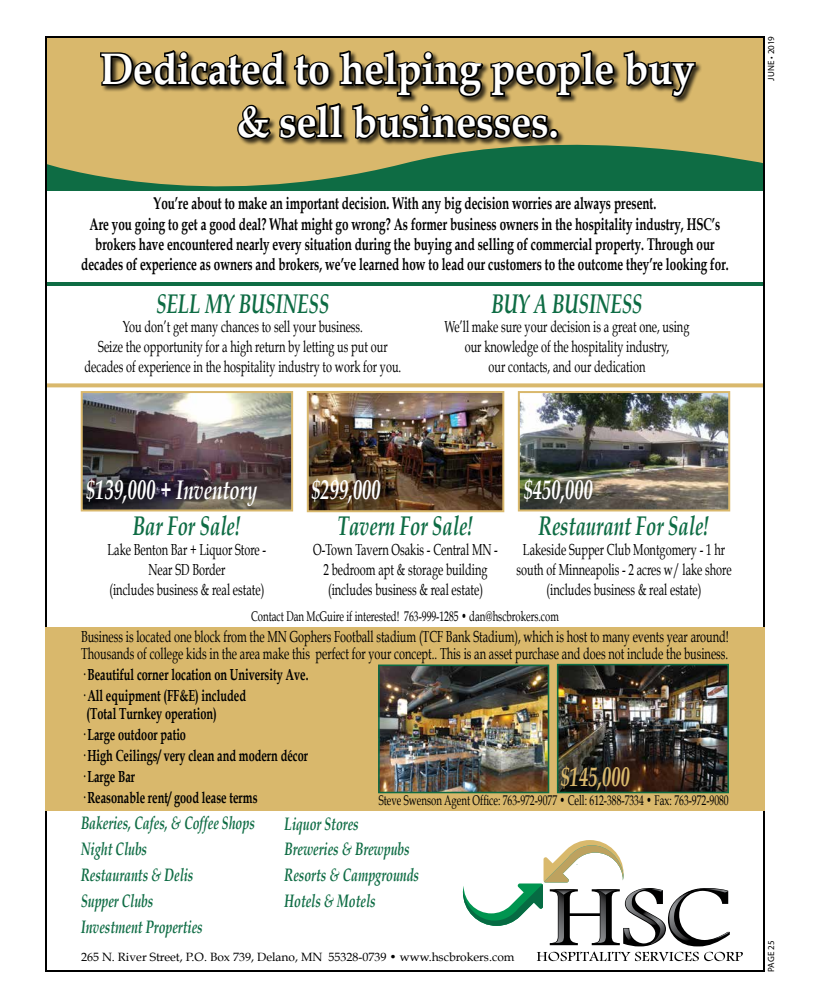
<style>
.page{position:relative;width:819px;height:1008px;background:#fff}
.page>*{position:absolute;margin:0;border:0;box-sizing:border-box;transform-origin:0 0}
.t1{font:700 44px/52.9px "Book Antiqua";color:#fff;text-align:center;scale:.9 1}
.t2{font:italic 700 27px "Book Antiqua";color:#0e6c44;scale:.69 1}
.t3{font:italic 700 27px "Book Antiqua";color:#fff;scale:.69 1}
.t4{font:italic 700 27px "Book Antiqua";color:#d9b86c;scale:.69 1}
.t5{font:italic 700 18px/26px "Book Antiqua";color:#0e6c44;scale:.69 1}
.t6{font:700 17px/20.4px "Book Antiqua";color:#000;text-align:center;scale:.69 1}
.t7{font:16px/20px "Book Antiqua";color:#000;text-align:center;scale:.69 1}
.t8{font:700 16px/21px "Book Antiqua";color:#000;scale:.69 1}
.t9{font:14px "Book Antiqua";color:#000;scale:.69 1}
.t10{font:12px "Book Antiqua";color:#000}
.t11{font:9px "Myriad Pro";color:#000}
</style>
<div class="page">
<svg style="left:48px;top:39px;width:714px;height:152px;background:#b3a964"></svg>
<svg style="left:622px;top:49px;width:75px;height:142px;background:#79834e"></svg>
<svg style="left:98px;top:39px;width:518px;height:388px"></svg>
<svg style="left:537px;top:952px;width:206px;height:9px"></svg>
<svg style="left:463px;top:840px;width:267px;height:106px"></svg>
<hr style="left:46px;top:282px;width:719px;height:4px;background:#0e6c44">
<svg style="left:48px;top:383px;width:714px;height:4px;background:#dcbf7a"></svg>
<img style="left:84px;top:394px;width:206px;height:114px">
<div style="left:81px;top:391px;width:212px;height:120px;border:2px solid #d9b86c"></div>
<img style="left:521px;top:394px;width:206px;height:114px">
<div style="left:518px;top:391px;width:212px;height:120px;border:2px solid #d9b86c"></div>
<img style="left:310px;top:394px;width:191px;height:115px">
<div style="left:307px;top:391px;width:197px;height:121px;border:2px solid #d9b86c"></div>
<div style="left:45px;top:627px;width:720px;height:183px;background:#d9b86c"></div>
<img style="left:381px;top:668px;width:165px;height:122px">
<div style="left:378px;top:665px;width:171px;height:128px;border:2px solid #0e6c44"></div>
<img style="left:560px;top:667px;width:166px;height:123px">
<div style="left:557px;top:664px;width:172px;height:129px;border:2px solid #0e6c44"></div>
<h1 class="t1" style="left:100px;top:43px;width:662px">Dedicated to helping people buy &amp; sell businesses.</h1>
<p class="t6" style="left:81px;top:193px;width:940px">You’re about to make an important decision. With any big decision worries are always present.<br>Are you going to get a good deal? What might go wrong? As former business owners in the hospitality industry, HSC’s brokers have encountered nearly every situation during the buying and selling of commercial property. Through our decades of experience as owners and brokers, we’ve learned how to lead our customers to the outcome they’re looking for.</p>
<h2 class="t2" style="left:157px;top:285px;width:252px">SELL MY BUSINESS</h2>
<p class="t7" style="left:85px;top:317px;width:461px">You don’t get many chances to sell your business.<br>Seize the opportunity for a high return by letting us put our decades of experience in the hospitality industry to work for you.</p>
<h2 class="t2" style="left:491px;top:285px;width:221px">BUY A BUSINESS</h2>
<p class="t7" style="left:445px;top:317px;width:356px">We’ll make sure your decision is a great one, using our knowledge of the hospitality industry,<br>our contacts, and our dedication</p>
<p class="t11" style="left:765px;top:81px;width:46px;rotate:-90deg">JUNE • 2019</p>
<h2 class="t3" style="left:86px;top:471px;width:249px">$139,000 + Inventory</h2>
<h2 class="t3" style="left:311px;top:471px;width:102px">$299,000</h2>
<h2 class="t3" style="left:524px;top:471px;width:102px">$450,000</h2>
<h2 class="t2" style="left:133px;top:508px;width:158px">Bar For Sale!</h2>
<p class="t7" style="left:108px;top:540px;width:232px">Lake Benton Bar + Liquor Store -<br>Near SD Border<br>(includes business &amp; real estate)</p>
<h2 class="t2" style="left:539px;top:508px;width:249px">Restaurant For Sale!</h2>
<p class="t7" style="left:516px;top:540px;width:313px">Lakeside Supper Club Montgomery - 1 hr south of Minneapolis - 2 acres w/ lake shore (includes business &amp; real estate)</p>
<p class="t9" style="left:251px;top:608px;width:448px">Contact Dan McGuire if interested! 763-999-1285 • dan@hscbrokers.com</p>
<h2 class="t2" style="left:338px;top:508px;width:198px">Tavern For Sale!</h2>
<p class="t7" style="left:313px;top:540px;width:269px">O-Town Tavern Osakis - Central MN -<br>2 bedroom apt &amp; storage building (includes business &amp; real estate)</p>
<p class="t7" style="left:81px;top:628px;width:941px;line-height:17px;text-align:left">Business is located one block from the MN Gophers Football stadium (TCF Bank Stadium), which is host to many events year around!<br>Thousands of college kids in the area make this perfect for your concept.. This is an asset purchase and does not include the business.</p>
<p class="t8" style="left:81px;top:664px;width:331px">· Beautiful corner location on University Ave. · All equipment (FF&amp;E) included</p>
<p class="t8" style="left:81px;top:703px;width:331px;text-indent:5px">(Total Turnkey operation)<br>· Large outdoor patio<br>· High Ceilings/ very clean and modern décor · Large Bar<br>· Reasonable rent/ good lease terms</p>
<h2 class="t4" style="left:561px;top:758px;width:102px">$145,000</h2>
<p class="t9" style="left:379px;top:792px;width:509px">Steve Swenson Agent Office: 763-972-9077 • Cell: 612-388-7334 • Fax: 763-972-9080</p>
<p class="t5" style="left:81px;top:810px;width:253px">Bakeries, Cafes, &amp; Coffee Shops<br>Night Clubs<br>Restaurants &amp; Delis<br>Supper Clubs<br>Investment Properties</p>
<p class="t5" style="left:285px;top:810px;width:197px">Liquor Stores<br>Breweries &amp; Brewpubs<br>Resorts &amp; Campgrounds<br>Hotels &amp; Motels</p>
<p class="t10" style="left:81px;top:949px;width:435px">265 N. River Street, P.O. Box 739, Delano, MN 55328-0739 • www.hscbrokers.com</p>
<p class="t11" style="left:765px;top:972px;width:33px;rotate:-90deg">PAGE 25</p>
</div>
